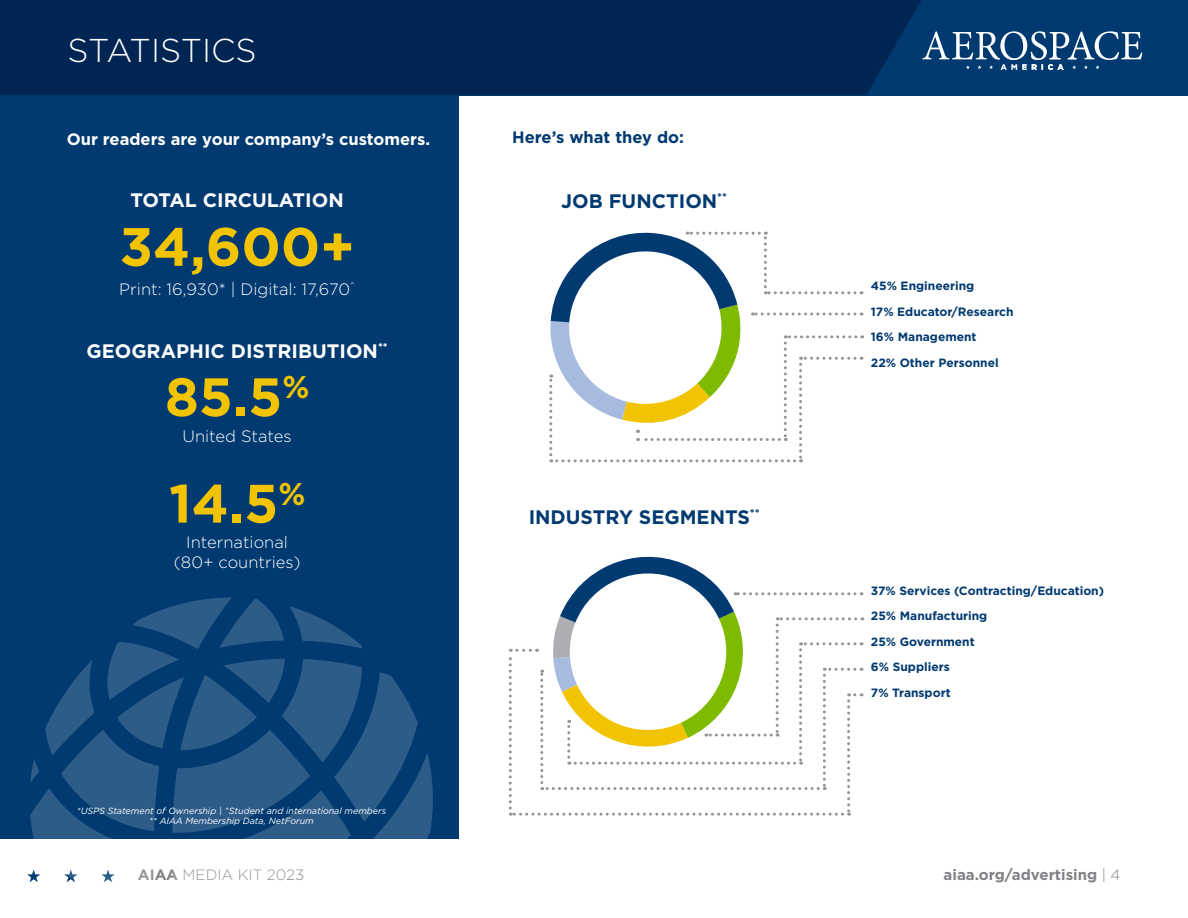
<style>
.page{position:relative;width:1188px;height:918px;background:#fff}
.page>*{position:absolute;margin:0;border:0;box-sizing:border-box;transform-origin:0 0}
.t1{font:700 54px "Gotham";color:#f1c300}
.t2{font:300 33px "Gotham";color:#fff}
.t3{font:700 19.5px "Gotham";color:#fff}
.t4{font:700 19.5px "Gotham";color:#003a70}
.t5{font:300 16.5px/19.5px "Gotham";color:#fff;text-align:center}
.t6{font:700 16.5px "Gotham";color:#fff}
.t7{font:700 16.5px "Gotham";color:#003a70}
.t8{font:700 15px "Gotham";color:#808285}
.t9{font:300 15px "Gotham";color:#808285}
.t10{font:700 12px/25.5px "Gotham";color:#003a70}
.t11{font:italic 9px/10.8px "Gotham";color:#fff;text-align:center}
.s1{font-weight:700}
.s2{font-weight:300}
</style>
<div class="page">
<div style="left:0;top:0;width:1188px;height:95px;background:#003a70"></div>
<div style="left:0;top:0;width:459px;height:838px;background:#003a70"></div>
<svg style="left:27px;top:597px;width:408px;height:285px"></svg>
<svg style="left:937px;top:31px;width:205px;height:39px"></svg>
<div style="left:0;top:0;width:937px;height:95px;background:#002553"></div>
<svg style="left:549px;top:231px;width:314px;height:231px"></svg>
<svg style="left:509px;top:556px;width:354px;height:260px"></svg>
<h2 class="t2" style="left:68px;top:32px;width:191px">STATISTICS</h2>
<h3 class="t6" style="left:67px;top:129px;width:365px">Our readers are your company’s customers.</h3>
<h3 class="t3" style="left:130px;top:188px;width:215px">TOTAL CIRCULATION</h3>
<h1 class="t1" style="left:119px;top:211px;width:237px">34,600+</h1>
<h3 class="t5" style="left:119px;top:279px;width:237px">Print: 16,930* | Digital: 17,670<sup>^</sup></h3>
<h3 class="t3" style="left:86px;top:338px;width:303px">GEOGRAPHIC DISTRIBUTION<sup>**</sup></h3>
<h1 class="t1" style="left:165px;top:361px;width:146px">85.5<sup>%</sup></h1>
<h3 class="t5" style="left:183px;top:426px;width:111px">United States</h3>
<h1 class="t1" style="left:169px;top:468px;width:138px">14.5<sup>%</sup></h1>
<h3 class="t5" style="left:174px;top:532px;width:128px">International (80+ countries)</h3>
<h3 class="t7" style="left:512px;top:127px;width:173px">Here’s what they do:</h3>
<h3 class="t4" style="left:561px;top:188px;width:167px">JOB FUNCTION<sup>**</sup></h3>
<h3 class="t4" style="left:529px;top:504px;width:233px">INDUSTRY SEGMENTS<sup>**</sup></h3>
<p class="t11" style="left:77px;top:805px;width:311px">*USPS Statement of Ownership | ^Student and international members ** AIAA Membership Data, NetForum</p>
<p class="t10" style="left:871px;top:273px;width:144px">45% Engineering<br>17% Educator/Research<br>16% Management<br>22% Other Personnel</p>
<p class="t10" style="left:871px;top:578px;width:235px">37% Services (Contracting/Education)<br>25% Manufacturing<br>25% Government<br>6% Suppliers<br>7% Transport</p>
<p class="t9" style="left:138px;top:867px;width:168px"><span class="s1">AIAA</span> MEDIA KIT 2023</p>
<p class="t8" style="left:944px;top:865px;width:178px">aiaa.org/advertising <span class="s2">| 4</span></p>
</div>
